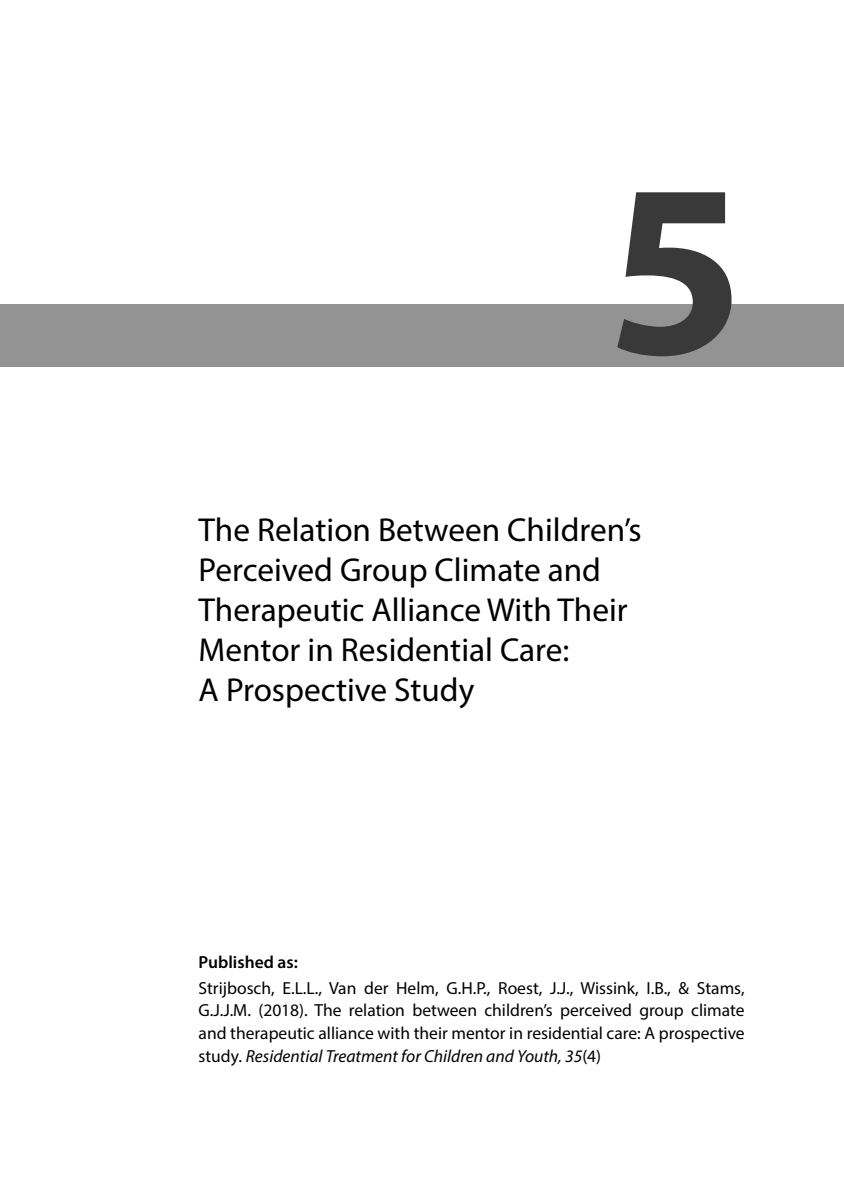
<style>
.page{position:relative;width:844px;height:1191px;background:#fff}
.page>*{position:absolute;margin:0;border:0;box-sizing:border-box;transform-origin:0 0}
.t1{font:700 248.15px "Myriad Pro";color:#393939}
.t2{font:33.25px/39.9px "Myriad Pro";color:#000}
.t3{font:17.5px/22.8px "Myriad Pro";color:#000;text-align:justify}
.t4{font:600 17.5px "Myriad Pro";color:#000}
.s1{font-style:italic}
</style>
<div class="page">
<div style="left:0;top:304px;width:843px;height:63px;background:#939393"></div>
<h1 class="t1" style="left:606px;top:108px;width:139px">5</h1>
<h2 class="t2" style="left:198px;top:509px;width:444px">The Relation Between Children’s<br>Perceived Group Climate and<br>Therapeutic Alliance With Their<br>Mentor in Residential Care:<br>A Prospective Study</h2>
<p class="t4" style="left:198px;top:951px;width:101px">Published as:</p>
<p class="t3" style="left:198px;top:976px;width:547px">Strijbosch, E.L.L., Van der Helm, G.H.P., Roest, J.J., Wissink, I.B., &amp; Stams, G.J.J.M. (2018). The relation between children’s perceived group climate and therapeutic alliance with their mentor in residential care: A prospective study. <span class="s1">Residential Treatment for Children and Youth, 35</span>(4)</p>
</div>
